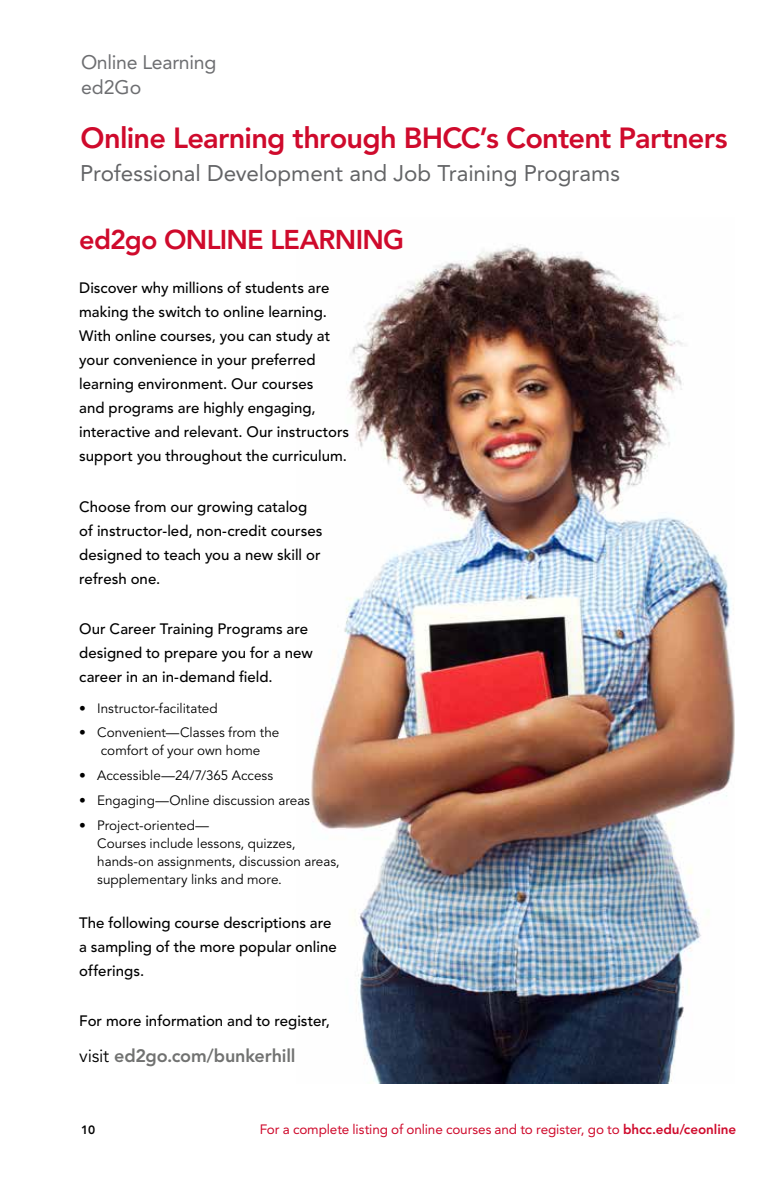
<style>
.page{position:relative;width:783px;height:1188px;background:#fff}
.page>*{position:absolute;margin:0;border:0;box-sizing:border-box;transform-origin:0 0}
.t1{font:800 28.95px "Avenir LT Std";letter-spacing:-.025em;color:#cf0a2c}
.t2{font:800 27px "Avenir LT Std";letter-spacing:-.03em;color:#cf0a2c}
.t3{font:22.5px "Avenir LT Std";letter-spacing:-.005em;color:#636466}
.t4{font:19.5px/25.5px "Avenir LT Std";letter-spacing:-.015em;color:#6d6e71}
.t5{font:800 18px "Avenir LT Std";letter-spacing:-.01em;color:#717271}
.t6{font:500 15px/24px "Avenir LT Std";color:#000}
.t7{font:13.5px/18px "Avenir LT Std";color:#000;text-align:center}
.t8{font:13.5px "Avenir LT Std";letter-spacing:-.01em;color:#cf0a2c}
.t9{font:800 12px "Avenir LT Std";color:#000}
.s1{font-weight:400;color:#000}
.s2{font-weight:800}
</style>
<div class="page">
<img style="left:311px;top:244px;width:424px;height:840px">
<h3 class="t4" style="left:81px;top:49px;width:137px">Online Learning ed2Go</h3>
<h1 class="t1" style="left:81px;top:121px;width:649px">Online Learning through BHCC’s Content Partners</h1>
<h3 class="t3" style="left:80px;top:160px;width:541px">Professional Development and Job Training Programs</h3>
<h2 class="t2" style="left:79px;top:224px;width:209px">ed2go On line Learn</h2>
<h2 class="t2" style="left:356px;top:224px;width:27px">ing</h2>
<p class="t6" style="left:79px;top:277px;width:272px">Discover why millions of students are making the switch to online learning.<br>With online courses, you can study at your convenience in your preferred learning environment. Our courses<br>and programs are highly engaging, interactive and relevant. Our instructors support you throughout the curriculum.</p>
<p class="t6" style="left:79px;top:495px;width:245px">Choose from our growing catalog of instructor-led, non-credit courses designed to teach you a new skill or refresh one.</p>
<p class="t6" style="left:79px;top:617px;width:235px">Our Career Training Programs are designed to prepare you for a new career in an in-demand field.</p>
<p class="t7" style="left:79px;top:699px;width:140px">• Instructor-facilitated</p>
<p class="t7" style="left:79px;top:724px;width:202px">• Convenient—Classes from the comfort of your own home</p>
<p class="t7" style="left:79px;top:767px;width:196px">• Accessible—24/7/365 Access</p>
<p class="t7" style="left:79px;top:792px;width:232px">• Engaging—Online discussion areas</p>
<p class="t7" style="left:97px;top:816px;width:244px;text-align:left;text-indent:-18px">• Project-oriented—<br>Courses include lessons, quizzes, hands-on assignments, discussion areas, supplementary links and more.</p>
<p class="t6" style="left:79px;top:911px;width:259px">The following course descriptions are a sampling of the more popular online offerings.</p>
<p class="t6" style="left:79px;top:1009px;width:252px">For more information and to register,</p>
<p class="t5" style="left:79px;top:1045px;width:218px"><span class="s1">visit</span> ed2go.com/bunkerhill</p>
<p class="t9" style="left:81px;top:1123px;width:16px">10</p>
<p class="t8" style="left:260px;top:1122px;width:478px">For a complete listing of online courses and to register, go to <span class="s2">bhcc.edu/ceonline</span></p>
</div>
